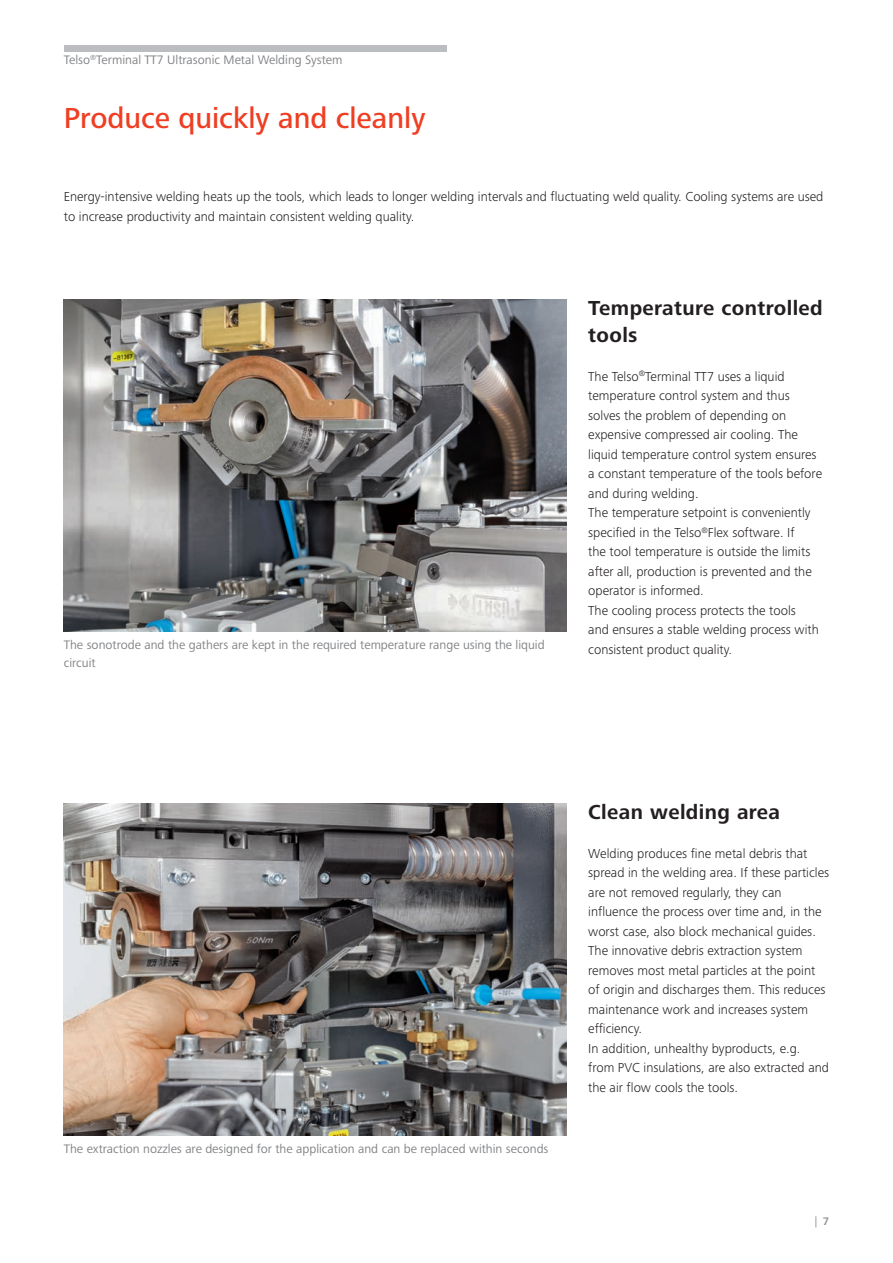
<style>
.page{position:relative;width:893px;height:1263px;background:#fff}
.page>*{position:absolute;margin:0;border:0;box-sizing:border-box;transform-origin:0 0}
.t1{font:500 30px "Frutiger Next LTW1 G";color:#ef3e22}
.Titel{font:700 21px/27px "Frutiger Next LTW1 G";letter-spacing:.02em;color:#231f20}
.Lauftext{font:300 13.5px/19.5px "Frutiger Next LTW1 G";color:#231f20}
.Bildlegende{font:12.75px/18px "Frutiger Next LTW1 G";color:#808285}
.t2{font:300 11.25px "Frutiger Next LTW1 G";color:#808285}
.s1{font-weight:500}
</style>
<div class="page">
<img style="left:64px;top:300px;width:503px;height:331px">
<img style="left:64px;top:804px;width:503px;height:331px">
<div style="left:64px;top:46px;width:382px;height:6px;background:#bcbdc0"></div>
<p class="Bildlegende" style="left:64px;top:52px;width:280px">Telso<sup>®</sup>Terminal TT7 Ultrasonic Metal Welding System</p>
<p class="t1" style="left:64px;top:101px;width:363px">Produce quickly and cleanly</p>
<p class="Lauftext" style="left:64px;top:187px;width:761px">Energy-intensive welding heats up the tools, which leads to longer welding intervals and fluctuating weld quality. Cooling systems are used to increase productivity and maintain consistent welding quality.</p>
<p class="Bildlegende" style="left:64px;top:636px;width:482px">The sonotrode and the gathers are kept in the required temperature range using the liquid circuit</p>
<p class="Titel" style="left:588px;top:295px;width:236px">Temperature controlled tools</p>
<p class="Lauftext" style="left:588px;top:367px;width:235px">The Telso<sup>®</sup>Terminal TT7 uses a liquid temperature control system and thus solves the problem of depending on expensive compressed air cooling. The liquid temperature control system ensures a constant temperature of the tools before and during welding.</p>
<p class="Lauftext" style="left:588px;top:503px;width:225px">The temperature setpoint is conveniently specified in the Telso<sup>®</sup>Flex software. If the tool temperature is outside the limits after all, production is prevented and the operator is informed.</p>
<p class="Lauftext" style="left:588px;top:601px;width:232px">The cooling process protects the tools and ensures a stable welding process with consistent product quality.</p>
<p class="Bildlegende" style="left:64px;top:1140px;width:486px">The extraction nozzles are designed for the application and can be replaced within seconds</p>
<p class="Titel" style="left:588px;top:799px;width:193px">Clean welding area</p>
<p class="Lauftext" style="left:588px;top:844px;width:242px">Welding produces fine metal debris that spread in the welding area. If these particles are not removed regularly, they can influence the process over time and, in the worst case, also block mechanical guides.</p>
<p class="Lauftext" style="left:588px;top:941px;width:239px">The innovative debris extraction system removes most metal particles at the point of origin and discharges them. This reduces maintenance work and increases system efficiency.</p>
<p class="Lauftext" style="left:588px;top:1039px;width:242px">In addition, unhealthy byproducts, e.g. from PVC insulations, are also extracted and the air flow cools the tools.</p>
<p class="t2" style="left:815px;top:1215px;width:16px">| <span class="s1">7</span></p>
</div>
